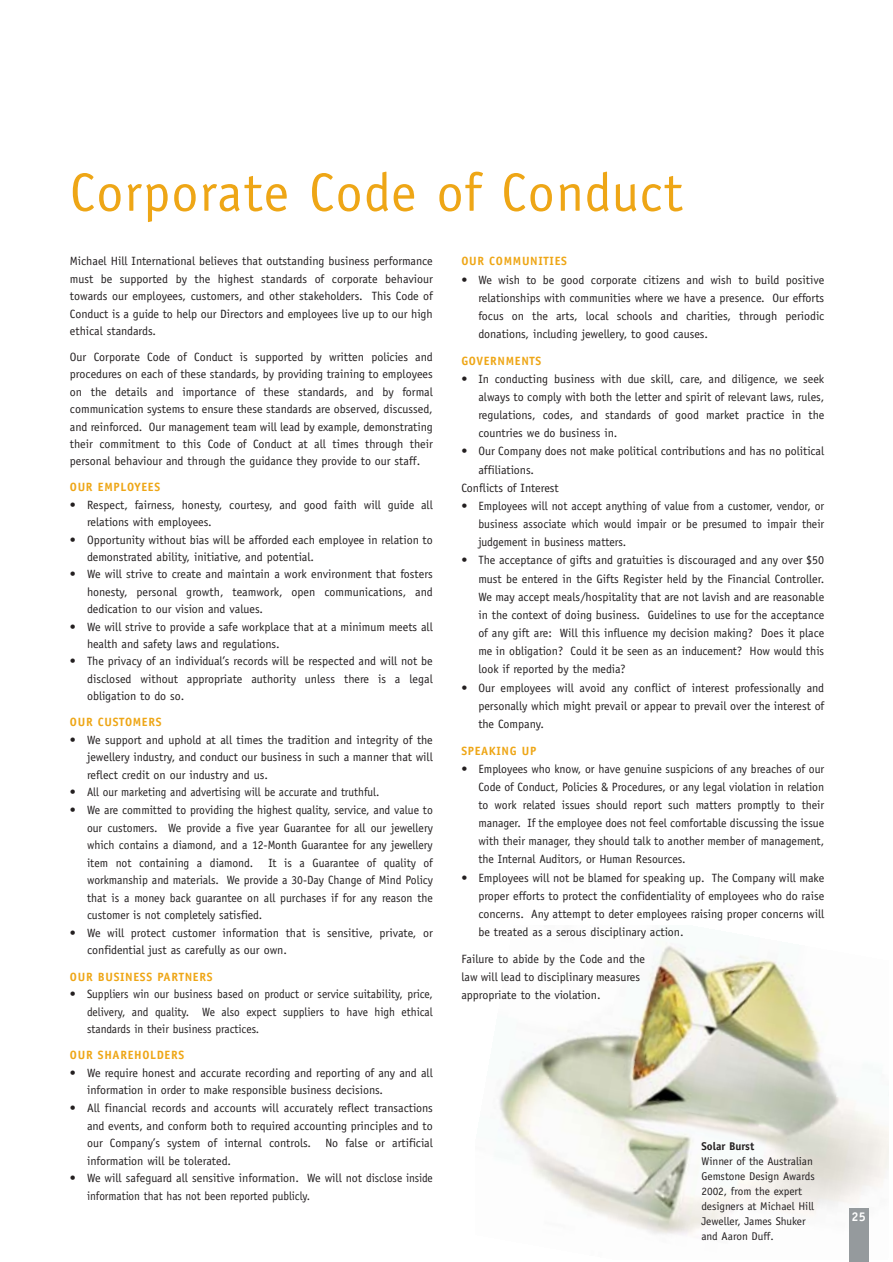
<style>
.page{position:relative;width:893px;height:1262px;background:#fff}
.page>*{position:absolute;margin:0;border:0;box-sizing:border-box;transform-origin:0 0}
.t1{font:54px "Officina Sans";letter-spacing:.025em;color:#eea616}
.t2{font:700 12.75px "Officina Sans";color:#fff}
.t3{font:12px/18.1px "Officina Sans";color:#231f20;text-align:justify}
.t4{font:700 12px "Officina Sans";letter-spacing:.055em;color:#eea616}
.t5{font:11.25px/15px "Officina Sans";color:#231f20}
.t6{font:700 11.25px "Officina Sans";color:#231f20}
</style>
<div class="page">
<img style="left:499px;top:942px;width:389px;height:317px">
<div style="left:849px;top:1208px;width:19px;height:53px;background:#959a9d"></div>
<h1 class="t1" style="left:70px;top:172px;width:614px">Corporate Code of Conduct</h1>
<p class="t3" style="left:70px;top:254px;width:364px;line-height:17.4px">Michael Hill International believes that outstanding business performance must be supported by the highest standards of corporate behaviour towards our employees, customers, and other stakeholders. This Code of Conduct is a guide to help our Directors and employees live up to our high ethical standards.</p>
<p class="t3" style="left:70px;top:349px;width:364px;line-height:17.4px">Our Corporate Code of Conduct is supported by written policies and procedures on each of these standards, by providing training to employees on the details and importance of these standards, and by formal communication systems to ensure these standards are observed, discussed, and reinforced. Our management team will lead by example, demonstrating their commitment to this Code of Conduct at all times through their personal behaviour and through the guidance they provide to our staff.</p>
<p class="t4" style="left:70px;top:482px;width:92px">OUR EMPLOYEES</p>
<p class="t3" style="left:87px;top:497px;width:347px;line-height:17.4px;text-indent:-17px">• Respect, fairness, honesty, courtesy, and good faith will guide all relations with employees.</p>
<p class="t3" style="left:87px;top:532px;width:347px;line-height:17.4px;text-indent:-17px">• Opportunity without bias will be afforded each employee in relation to demonstrated ability, initiative, and potential.</p>
<p class="t3" style="left:87px;top:566px;width:347px;line-height:17.4px;text-indent:-17px">• We will strive to create and maintain a work environment that fosters honesty, personal growth, teamwork, open communications, and dedication to our vision and values.</p>
<p class="t3" style="left:87px;top:619px;width:347px;line-height:17.4px;text-indent:-17px">• We will strive to provide a safe workplace that at a minimum meets all health and safety laws and regulations.</p>
<p class="t3" style="left:87px;top:653px;width:347px;line-height:17.4px;text-indent:-17px">• The privacy of an individual’s records will be respected and will not be disclosed without appropriate authority unless there is a legal obligation to do so.</p>
<p class="t4" style="left:70px;top:717px;width:93px">OUR CUSTOMERS</p>
<p class="t3" style="left:87px;top:732px;width:347px;line-height:17.5px;text-indent:-17px">• We support and uphold at all times the tradition and integrity of the jewellery industry, and conduct our business in such a manner that will reflect credit on our industry and us.</p>
<p class="t3" style="left:70px;top:784px;width:311px">• All our marketing and advertising will be accurate and truthful.</p>
<p class="t3" style="left:87px;top:802px;width:347px;line-height:17.5px;text-indent:-17px">• We are committed to providing the highest quality, service, and value to our customers. We provide a five year Guarantee for all our jewellery which contains a diamond, and a 12-Month Guarantee for any jewellery item not containing a diamond.</p>
<p class="t3" style="left:87px;top:855px;width:347px;line-height:17.5px;text-indent:181px">It is a Guarantee of quality of workmanship and materials. We provide a 30-Day Change of Mind Policy that is a money back guarantee on all purchases if for any reason the customer is not completely satisfied.</p>
<p class="t3" style="left:87px;top:925px;width:347px;line-height:17.5px;text-indent:-17px">• We will protect customer information that is sensitive, private, or confidential just as carefully as our own.</p>
<p class="t4" style="left:70px;top:971px;width:144px">OUR BUSINESS PARTNERS</p>
<p class="t3" style="left:87px;top:986px;width:347px;line-height:17.5px;text-indent:-17px">• Suppliers win our business based on product or service suitability, price, delivery, and quality. We also expect suppliers to have high ethical standards in their business practices.</p>
<p class="t4" style="left:70px;top:1050px;width:116px">OUR SHAREHOLDERS</p>
<p class="t3" style="left:87px;top:1065px;width:347px;line-height:17.5px;text-indent:-17px">• We require honest and accurate recording and reporting of any and all information in order to make responsible business decisions.</p>
<p class="t3" style="left:87px;top:1100px;width:347px;line-height:17.5px;text-indent:-17px">• All financial records and accounts will accurately reflect transactions and events, and conform both to required accounting principles and to our Company’s system of internal controls. No false or artificial information will be tolerated.</p>
<p class="t3" style="left:87px;top:1170px;width:347px;line-height:17.5px;text-indent:-17px">• We will safeguard all sensitive information. We will not disclose inside information that has not been reported publicly.</p>
<p class="t4" style="left:461px;top:257px;width:107px">OUR COMMUNITIES</p>
<p class="t3" style="left:478px;top:271px;width:347px;text-indent:-17px">• We wish to be good corporate citizens and wish to build positive relationships with communities where we have a presence. Our efforts focus on the arts, local schools and charities, through periodic donations, including jewellery, to good causes.</p>
<p class="t4" style="left:461px;top:356px;width:82px">GOVERNMENTS</p>
<p class="t3" style="left:478px;top:371px;width:347px;text-indent:-17px">• In conducting business with due skill, care, and diligence, we seek always to comply with both the letter and spirit of relevant laws, rules, regulations, codes, and standards of good market practice in the countries we do business in.</p>
<p class="t3" style="left:461px;top:443px;width:364px">• Our Company does not make political contributions and has no political</p>
<p class="t3" style="left:478px;top:461px;width:57px">affiliations.</p>
<p class="t3" style="left:461px;top:479px;width:99px">Conflicts of Interest</p>
<p class="t3" style="left:478px;top:498px;width:347px;text-indent:-17px">• Employees will not accept anything of value from a customer, vendor, or business associate which would impair or be presumed to impair their judgement in business matters.</p>
<p class="t3" style="left:478px;top:552px;width:347px;text-indent:-17px">• The acceptance of gifts and gratuities is discouraged and any over $50 must be entered in the Gifts Register held by the Financial Controller.<br>We may accept meals/hospitality that are not lavish and are reasonable in the context of doing business. Guidelines to use for the acceptance of any gift are: Will this influence my decision making? Does it place me in obligation? Could it be seen as an inducement? How would this look if reported by the media?</p>
<p class="t3" style="left:478px;top:679px;width:347px;text-indent:-17px">• Our employees will avoid any conflict of interest professionally and personally which might prevail or appear to prevail over the interest of the Company.</p>
<p class="t4" style="left:461px;top:746px;width:77px">SPEAKING UP</p>
<p class="t3" style="left:478px;top:760px;width:347px;text-indent:-17px">• Employees who know, or have genuine suspicions of any breaches of our Code of Conduct, Policies &amp; Procedures, or any legal violation in relation to work related issues should report such matters promptly to their manager. If the employee does not feel comfortable discussing the issue with their manager, they should talk to another member of management, the Internal Auditors, or Human Resources.</p>
<p class="t3" style="left:478px;top:869px;width:347px;text-indent:-17px">• Employees will not be blamed for speaking up. The Company will make proper efforts to protect the confidentiality of employees who do raise concerns. Any attempt to deter employees raising proper concerns will be treated as a serous disciplinary action.</p>
<p class="t3" style="left:461px;top:950px;width:185px;text-align:left">Failure to abide by the Code and the law will lead to disciplinary measures appropriate to the violation.</p>
<p class="t6" style="left:701px;top:1141px;width:54px">Solar Burst</p>
<p class="t5" style="left:701px;top:1154px;width:115px">Winner of the Australian<br>Gemstone Design Awards<br>2002, from the expert designers at Michael Hill<br>Jeweller, James Shuker and Aaron Duff.</p>
<p class="t2" style="left:851px;top:1211px;width:16px">25</p>
</div>
